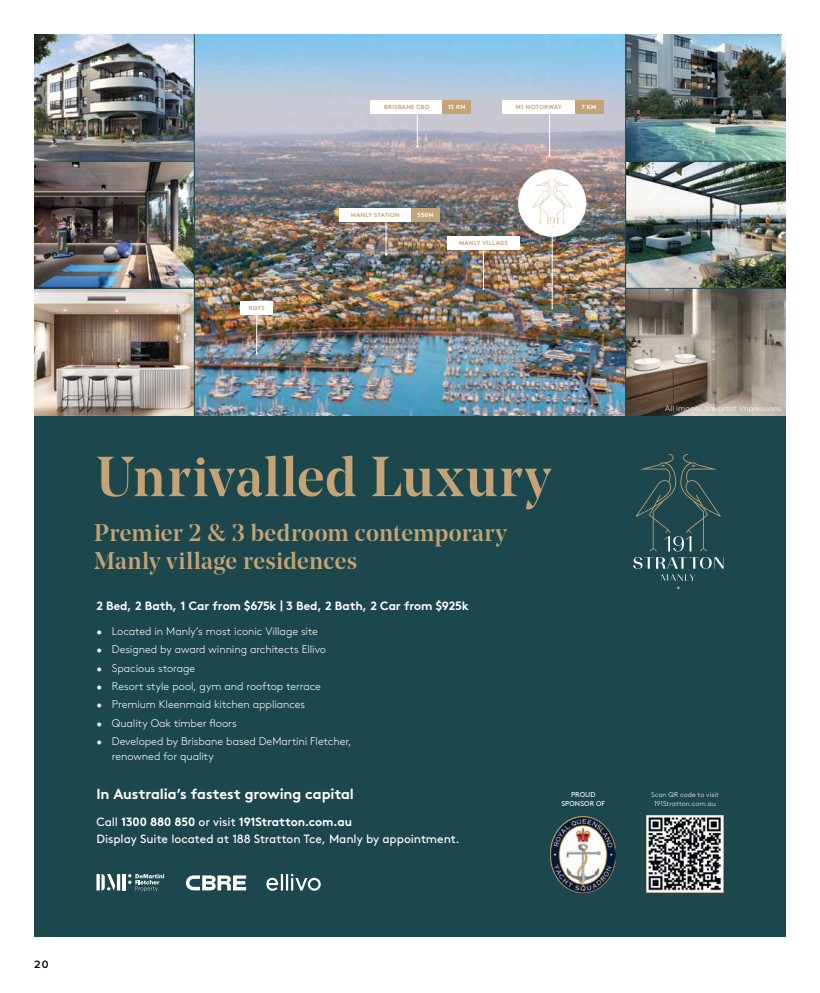
<style>
.page{position:relative;width:820px;height:993px;background:#fff}
.page>*{position:absolute;margin:0;border:0;box-sizing:border-box;transform-origin:0 0}
.t1{font:500 56px "Noe Display";letter-spacing:.025em;color:#c4a477}
.t2{font:500 24px/28.8px "Noe Display";letter-spacing:.015em;color:#c4a477}
.t3{font:700 14.5px "Brown";letter-spacing:-.01em;color:#fff}
.t4{font:12px/17px "Brown";letter-spacing:-.01em;color:#fff}
.t5{font:700 12px "Brown";letter-spacing:-.01em;color:#fff}
.t6{font:300 11px/14.3px "Brown";letter-spacing:-.005em;color:#fff}
.t7{font:600 11px "Proxima Nova";color:#000}
.t8{font:300 7.9px "Brown";letter-spacing:.01em;color:#fff}
.t9{font:300 7px/9px "Brown";letter-spacing:.01em;color:#fff;text-align:center}
.t10{font:7px/9px "Brown";letter-spacing:.01em;color:#fff;text-align:center}
.t11{font:700 5.9px "Brown";letter-spacing:.045em;color:#c4a477}
.t12{font:700 5.9px "Brown";letter-spacing:.035em;color:#fff}
.t13{font:700 5.9px "Brown";letter-spacing:.025em;color:#c4a477}
.s1{font-weight:700}
</style>
<div class="page">
<div style="left:34px;top:34px;width:751px;height:901px;background:#1c474c"></div>
<img style="left:34px;top:34px;width:591px;height:381px">
<img style="left:626px;top:162px;width:159px;height:126px">
<img style="left:34px;top:162px;width:160px;height:126px">
<img style="left:34px;top:34px;width:160px;height:127px">
<svg style="left:626px;top:289px;width:159px;height:126px;background:#877d72"></svg>
<img style="left:626px;top:34px;width:159px;height:127px">
<hr style="left:551px;top:218px;width:1px;height:90px;background:#fff">
<div style="left:518px;top:169px;width:68px;height:68px;background:#fff;border-radius:50%"></div>
<svg style="left:532px;top:178px;width:39px;height:49px"></svg>
<hr style="left:483px;top:250px;width:1px;height:39px;background:#fff">
<hr style="left:256px;top:314px;width:1px;height:39px;background:#fff">
<hr style="left:385px;top:215px;width:1px;height:39px;background:#fff">
<hr style="left:417px;top:107px;width:1px;height:39px;background:#fff">
<hr style="left:549px;top:107px;width:1px;height:48px;background:#fff">
<div style="left:339px;top:208px;width:72px;height:13px;background:#fff"></div>
<div style="left:411px;top:208px;width:28px;height:13px;background:#c4a477"></div>
<div style="left:370px;top:100px;width:72px;height:13px;background:#fff"></div>
<div style="left:442px;top:100px;width:28px;height:13px;background:#c4a477"></div>
<div style="left:502px;top:100px;width:72px;height:13px;background:#fff"></div>
<div style="left:575px;top:100px;width:28px;height:13px;background:#c4a477"></div>
<div style="left:447px;top:237px;width:72px;height:13px;background:#fff"></div>
<div style="left:240px;top:301px;width:33px;height:13px;background:#fff"></div>
<hr style="left:122px;top:873px;width:4px;height:17px;background:#fff">
<svg style="left:128px;top:873px;width:36px;height:18px"></svg>
<svg style="left:96px;top:874px;width:24px;height:16px"></svg>
<svg style="left:186px;top:875px;width:60px;height:15px"></svg>
<svg style="left:266px;top:873px;width:54px;height:17px"></svg>
<img style="left:646px;top:815px;width:77px;height:76px">
<svg style="left:633px;top:454px;width:90px;height:135px"></svg>
<img style="left:550px;top:816px;width:65px;height:75px">
<hr style="left:194px;top:34px;width:1px;height:384px;background:#1c474c">
<hr style="left:34px;top:161px;width:160px;height:1px;background:#1c474c">
<hr style="left:34px;top:288px;width:160px;height:1px;background:#1c474c">
<p class="t11" style="left:248px;top:303px;width:17px">RQYS</p>
<p class="t11" style="left:384px;top:102px;width:46px">BRISBANE CBD</p>
<p class="t12" style="left:448px;top:102px;width:19px">15 KM</p>
<p class="t13" style="left:515px;top:102px;width:48px">M1 MOTORWAY</p>
<p class="t12" style="left:581px;top:102px;width:16px">7 KM</p>
<p class="t11" style="left:350px;top:210px;width:51px">MANLY STATION</p>
<p class="t12" style="left:417px;top:210px;width:17px">550M</p>
<p class="t11" style="left:459px;top:238px;width:50px">MANLY VILLAGE</p>
<p class="t7" style="left:34px;top:957px;width:16px">20</p>
<h1 class="t1" style="left:96px;top:441px;width:455px">Unrivalled Luxury</h1>
<h2 class="t2" style="left:94px;top:517px;width:414px">Premier 2 &amp; 3 bedroom contemporary<br>Manly village residences</h2>
<p class="t5" style="left:96px;top:595px;width:374px">2 Bed, 2 Bath, 1 Car from $675k | 3 Bed, 2 Bath, 2 Car from $925k</p>
<p class="t6" style="left:96px;top:623px;width:223px">• Located in Manly’s most iconic Village site</p>
<p class="t6" style="left:96px;top:641px;width:231px">• Designed by award winning architects Ellivo</p>
<p class="t6" style="left:96px;top:659px;width:100px">• Spacious storage</p>
<p class="t6" style="left:96px;top:678px;width:226px">• Resort style pool, gym and rooftop terrace</p>
<p class="t6" style="left:96px;top:696px;width:210px">• Premium Kleenmaid kitchen appliances</p>
<p class="t6" style="left:96px;top:714px;width:142px">• Quality Oak timber floors</p>
<p class="t6" style="left:112px;top:733px;width:241px;text-indent:-15px">• Developed by Brisbane based DeMartini Fletcher, renowned for quality</p>
<h3 class="t3" style="left:96px;top:782px;width:259px">In Australia’s fastest growing capital</h3>
<p class="t4" style="left:96px;top:812px;width:364px">Call <span class="s1">1300 880 850</span> or visit <span class="s1">191Stratton.com.au<br></span>Display Suite located at 188 Stratton Tce, Manly by appointment.</p>
<p class="t10" style="left:561px;top:789px;width:45px">PROUD<br>SPONSOR OF</p>
<p class="t8" style="left:665px;top:402px;width:118px">All images are artist impressions</p>
<p class="t9" style="left:650px;top:789px;width:69px">Scan QR code to visit<br>191Stratton.com.au</p>
</div>
